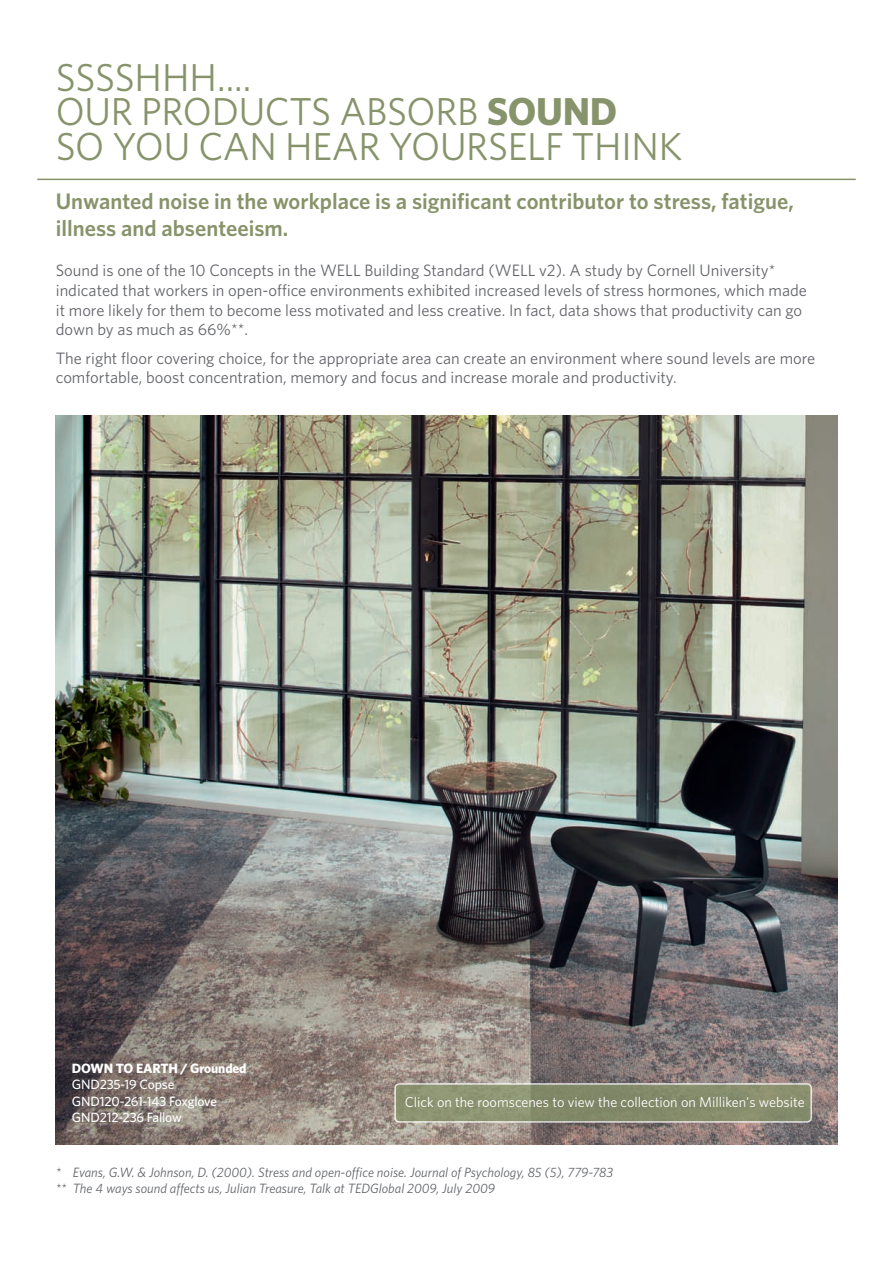
<style>
.page{position:relative;width:893px;height:1263px;background:#fff}
.page>*{position:absolute;margin:0;border:0;box-sizing:border-box;transform-origin:0 0}
.t1{font:39px/34.5px "Whitney";letter-spacing:-.01em;color:#87936a}
.t2{font:600 22.5px "Whitney";color:#87936a}
.t3{font:16.5px/19.8px "Whitney";color:#63656a}
.t4{font:14.25px "Whitney";color:#fff}
.t5{font:italic 13.5px "Whitney";color:#63656a}
._04_Body_Text_SemiBo{font:500 13.5px "Whitney";letter-spacing:-.01em;color:#fff}
._04_Body_Text_SemiBo-2{font:700 13.5px/16.5px "Whitney";letter-spacing:-.01em;color:#fff}
.s1{font-weight:700}
.s2{font-weight:500}
</style>
<div class="page">
<img style="left:56px;top:415px;width:781px;height:729px">
<hr style="left:37px;top:179px;width:819px;height:1px;background:#87936a">
<div style="left:395px;top:1084px;width:416px;height:38px;background:#87936a;border-radius:4px"></div>
<div style="left:394px;top:1083px;width:418px;height:40px;border:2px solid #fff;border-radius:4px"></div>
<p class="t1" style="left:56px;top:59px;width:628px">SSSSHHH....<br>OUR PRODUCTS ABSORB <span class="s1">SOUND<br></span>SO YOU CAN HEAR YOURSELF THINK</p>
<p class="t2" style="left:56px;top:187px;width:739px">Unwanted noise in the workplace is a significant contributor to stress, fatigue,</p>
<p class="t2" style="left:56px;top:214px;width:234px">illness and absenteeism.</p>
<p class="t3" style="left:56px;top:260px;width:721px">Sound is one of the 10 Concepts in the WELL Building Standard (WELL v2). A study by Cornell University*</p>
<p class="t3" style="left:56px;top:280px;width:753px">indicated that workers in open-office environments exhibited increased levels of stress hormones, which made it more likely for them to become less motivated and less creative. In fact, data shows that productivity can go down by as much as 66%**.</p>
<p class="t3" style="left:56px;top:348px;width:761px">The right floor covering choice, for the appropriate area can create an environment where sound levels are more</p>
<p class="t3" style="left:56px;top:367px;width:622px">comfortable, boost concentration, memory and focus and increase morale and productivity.</p>
<p class="_04_Body_Text_SemiBo-2" style="left:72px;top:1060px;width:176px">DOWN TO EARTH / Grounded<br><span class="s2">GND235-19 Copse</span></p>
<p class="_04_Body_Text_SemiBo" style="left:72px;top:1092px;width:147px">GND120-261-143 Foxglove</p>
<p class="_04_Body_Text_SemiBo" style="left:72px;top:1109px;width:112px">GND212-236 Fallow</p>
<p class="t4" style="left:405px;top:1093px;width:401px">Click on the roomscenes to view the collection on Milliken's website</p>
<p class="t5" style="left:56px;top:1163px;width:559px">* Evans, G.W. &amp; Johnson, D. (2000). Stress and open-office noise. Journal of Psychology, 85 (5), 779-783</p>
<p class="t5" style="left:56px;top:1179px;width:441px">** The 4 ways sound affects us, Julian Treasure, Talk at TEDGlobal 2009, July 2009</p>
</div>
